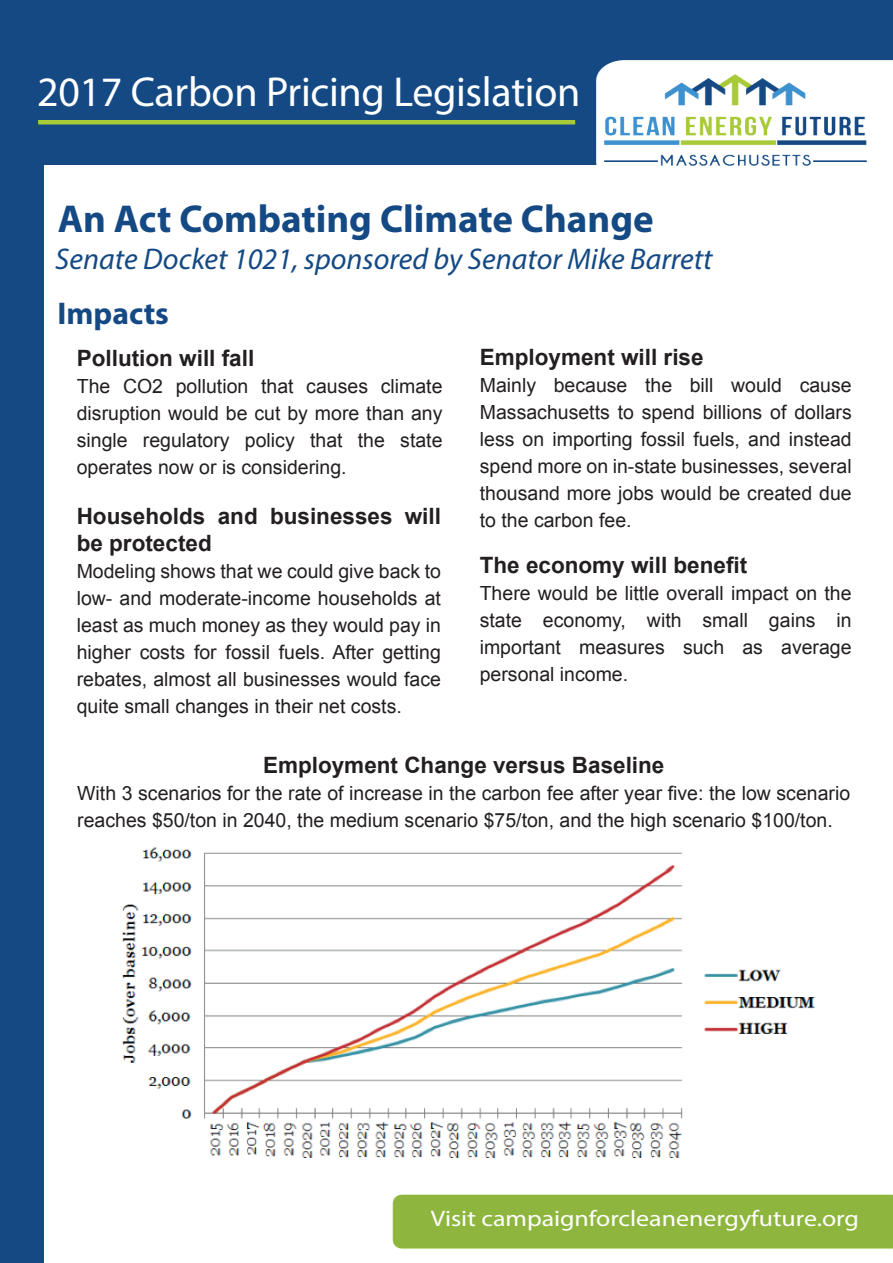
<style>
.page{position:relative;width:893px;height:1263px;background:#fff}
.page>*{position:absolute;margin:0;border:0;box-sizing:border-box;transform-origin:0 0}
.t1{font:42px "Myriad Pro";letter-spacing:-.005em;color:#fff}
.t2{font:700 39px "Myriad Pro";color:#144984}
.t3{font:700 31.5px "Myriad Pro";color:#144984}
.t4{font:italic 30px "Myriad Pro";color:#144984}
.t5{font:700 22.5px/27px "Arial";color:#231f20}
.t6{font:22.5px "Myriad Pro";color:#fff;scale:1.15 1}
.t7{font:19.5px/27px "Arial";color:#231f20;text-align:justify}
</style>
<div class="page">
<div style="left:0;top:5px;width:44px;height:1258px;background:#144984"></div>
<div style="left:0;top:0;width:893px;height:164px;background:#144984"></div>
<div style="left:596px;top:61px;width:297px;height:104px;background:#fff"></div>
<img style="left:605px;top:74px;width:261px;height:92px">
<hr style="left:38px;top:120px;width:537px;height:4px;background:#a9ca38">
<div style="left:392px;top:1194px;width:501px;height:55px;background:#8eb63e"></div>
<img style="left:123px;top:847px;width:693px;height:310px">
<h1 class="t1" style="left:37px;top:66px;width:545px">2017 Carbon Pricing Legislation</h1>
<h2 class="t2" style="left:58px;top:194px;width:597px">An Act Combating Climate Change</h2>
<h3 class="t4" style="left:55px;top:240px;width:659px">Senate Docket 1021, sponsored by Senator Mike Barrett</h3>
<h3 class="t3" style="left:57px;top:293px;width:113px">Impacts</h3>
<p class="t5" style="left:77px;top:345px;width:179px">Pollution will fall</p>
<p class="t7" style="left:77px;top:373px;width:367px">The CO2 pollution that causes climate disruption would be cut by more than any single regulatory policy that the state operates now or is considering.</p>
<p class="t5" style="left:77px;top:503px;width:366px">Households and businesses will be protected</p>
<p class="t7" style="left:77px;top:557px;width:366px">Modeling shows that we could give back to low- and moderate-income households at least as much money as they would pay in higher costs for fossil fuels. After getting rebates, almost all businesses would face quite small changes in their net costs.</p>
<p class="t5" style="left:480px;top:344px;width:225px">Employment will rise</p>
<p class="t7" style="left:480px;top:371px;width:373px">Mainly because the bill would cause Massachusetts to spend billions of dollars less on importing fossil fuels, and instead spend more on in-state businesses, several thousand more jobs would be created due to the carbon fee.</p>
<p class="t5" style="left:480px;top:552px;width:269px">The economy will benefit</p>
<p class="t7" style="left:480px;top:579px;width:373px">There would be little overall impact on the state economy, with small gains in important measures such as average personal income.</p>
<p class="t5" style="left:263px;top:753px;width:403px">Employment Change versus Baseline</p>
<p class="t7" style="left:77px;top:780px;width:774px">With 3 scenarios for the rate of increase in the carbon fee after year five: the low scenario reaches $50/ton in 2040, the medium scenario $75/ton, and the high scenario $100/ton.</p>
<p class="t6" style="left:431px;top:1205px;width:374px">Visit campaignforcleanenergyfuture.org</p>
</div>
